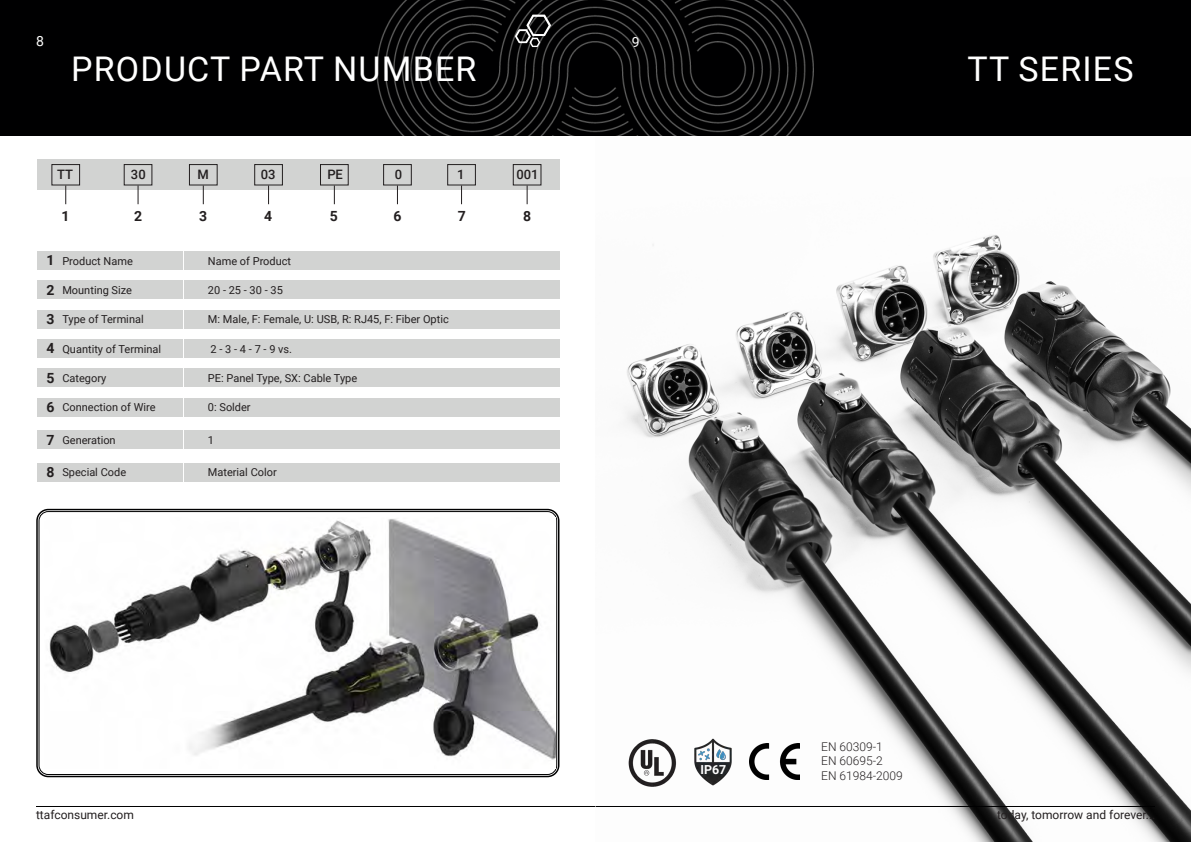
<style>
.page{position:relative;width:1191px;height:842px;background:#fff}
.page>*{position:absolute;margin:0;border:0;box-sizing:border-box;transform-origin:0 0}
.t1{font:34px "Roboto";letter-spacing:.035em;color:#fff}
.t2{font:700 14px "Roboto";color:#231f20}
.t3{font:14px "Roboto";color:#fff}
.t4{font:500 13px "Roboto";color:#231f20}
.t5{font:700 12.4px "Roboto";color:#fff}
.t6{font:12px "Roboto";color:#231f20}
.t7{font:300 12px "Roboto";color:#231f20}
.t8{font:11px "Roboto";color:#231f20}
</style>
<div class="page">
<hr style="left:36px;top:806px;width:1119px;height:1px;background:#000001">
<div style="left:36px;top:509px;width:523px;height:268px;border:2px solid #000001;border-radius:11px"></div>
<div style="left:39px;top:511px;width:518px;height:264px;border:1px solid #000001;border-radius:9px"></div>
<div style="left:0;top:0;width:595px;height:136px;background:#000001"></div>
<div style="left:37px;top:159px;width:522px;height:31px;background:#d2d3d2"></div>
<div style="left:37px;top:251px;width:522px;height:19px;background:#d2d3d2"></div>
<div style="left:37px;top:280px;width:522px;height:19px;background:#d2d3d2"></div>
<div style="left:37px;top:310px;width:522px;height:18px;background:#d2d3d2"></div>
<div style="left:37px;top:339px;width:522px;height:19px;background:#d2d3d2"></div>
<div style="left:37px;top:368px;width:522px;height:19px;background:#d2d3d2"></div>
<div style="left:37px;top:398px;width:522px;height:18px;background:#d2d3d2"></div>
<div style="left:37px;top:430px;width:522px;height:19px;background:#d2d3d2"></div>
<div style="left:37px;top:463px;width:522px;height:18px;background:#d2d3d2"></div>
<img style="left:49px;top:517px;width:507px;height:251px">
<hr style="left:183px;top:240px;width:1px;height:251px;background:#fff">
<div style="left:51px;top:164px;width:29px;height:21px;border:1px solid #231f20"></div>
<svg style="left:65px;top:185px;width:1px;height:19px"></svg>
<div style="left:124px;top:164px;width:28px;height:21px;border:1px solid #231f20"></div>
<svg style="left:138px;top:185px;width:1px;height:19px"></svg>
<div style="left:189px;top:164px;width:29px;height:21px;border:1px solid #231f20"></div>
<svg style="left:203px;top:185px;width:1px;height:19px"></svg>
<div style="left:254px;top:164px;width:29px;height:21px;border:1px solid #231f20"></div>
<svg style="left:268px;top:185px;width:1px;height:19px"></svg>
<div style="left:320px;top:164px;width:29px;height:21px;border:1px solid #231f20"></div>
<svg style="left:334px;top:185px;width:1px;height:19px"></svg>
<div style="left:383px;top:164px;width:29px;height:21px;border:1px solid #231f20"></div>
<svg style="left:397px;top:185px;width:1px;height:19px"></svg>
<div style="left:447px;top:164px;width:29px;height:21px;border:1px solid #231f20"></div>
<svg style="left:461px;top:185px;width:1px;height:19px"></svg>
<div style="left:513px;top:164px;width:28px;height:21px;border:1px solid #231f20"></div>
<svg style="left:526px;top:185px;width:1px;height:19px"></svg>
<div style="left:595px;top:0;width:596px;height:136px;background:#000001"></div>
<img style="left:376px;top:0;width:438px;height:136px">
<svg style="left:514px;top:15px;width:37px;height:32px"></svg>
<img style="left:625px;top:235px;width:566px;height:607px">
<img style="left:749px;top:743px;width:51px;height:37px">
<img style="left:625px;top:732px;width:53px;height:59px">
<img style="left:684px;top:733px;width:57px;height:57px">
<hr style="left:595px;top:806px;width:560px;height:1px;background:#000001">
<p class="t3" style="left:36px;top:31px;width:9px">8</p>
<p class="t3" style="left:632px;top:32px;width:9px">9</p>
<p class="t1" style="left:71px;top:45px;width:407px">PRODUCT PART NUMBER</p>
<p class="t1" style="left:967px;top:45px;width:168px">TT SERIES</p>
<p class="t4" style="left:57px;top:166px;width:17px">TT</p>
<p class="t4" style="left:131px;top:166px;width:16px">30</p>
<p class="t4" style="left:197px;top:166px;width:13px">M</p>
<p class="t4" style="left:261px;top:166px;width:16px">03</p>
<p class="t4" style="left:327px;top:166px;width:17px">PE</p>
<p class="t4" style="left:395px;top:166px;width:9px">0</p>
<p class="t4" style="left:457px;top:166px;width:9px">1</p>
<p class="t4" style="left:516px;top:166px;width:24px">001</p>
<p class="t2" style="left:61px;top:206px;width:10px">1</p>
<p class="t2" style="left:134px;top:206px;width:10px">2</p>
<p class="t2" style="left:199px;top:206px;width:10px">3</p>
<p class="t2" style="left:264px;top:206px;width:10px">4</p>
<p class="t2" style="left:330px;top:206px;width:10px">5</p>
<p class="t2" style="left:393px;top:206px;width:10px">6</p>
<p class="t2" style="left:458px;top:206px;width:10px">7</p>
<p class="t2" style="left:523px;top:206px;width:10px">8</p>
<p class="t2" style="left:46px;top:251px;width:10px">1</p>
<p class="t8" style="left:62px;top:253px;width:72px">Product Name</p>
<p class="t8" style="left:208px;top:253px;width:85px">Name of Product</p>
<p class="t2" style="left:46px;top:280px;width:10px">2</p>
<p class="t2" style="left:46px;top:309px;width:10px">3</p>
<p class="t2" style="left:46px;top:339px;width:10px">4</p>
<p class="t2" style="left:46px;top:368px;width:10px">5</p>
<p class="t2" style="left:46px;top:397px;width:10px">6</p>
<p class="t2" style="left:46px;top:430px;width:10px">7</p>
<p class="t2" style="left:46px;top:462px;width:10px">8</p>
<p class="t8" style="left:62px;top:282px;width:71px">Mounting Size</p>
<p class="t8" style="left:208px;top:282px;width:76px">20 - 25 - 30 - 35</p>
<p class="t8" style="left:62px;top:311px;width:83px">Type of Terminal</p>
<p class="t8" style="left:208px;top:311px;width:242px">M: Male, F: Female, U: USB, R: RJ45, F: Fiber Optic</p>
<p class="t8" style="left:62px;top:341px;width:100px">Quantity of Terminal</p>
<p class="t8" style="left:211px;top:341px;width:83px">2 - 3 - 4 - 7 - 9 vs.</p>
<p class="t8" style="left:62px;top:370px;width:46px">Category</p>
<p class="t8" style="left:208px;top:370px;width:151px">PE: Panel Type, SX: Cable Type</p>
<p class="t8" style="left:62px;top:400px;width:95px">Connection of Wire</p>
<p class="t8" style="left:208px;top:400px;width:44px">0: Solder</p>
<p class="t8" style="left:62px;top:432px;width:55px">Generation</p>
<p class="t8" style="left:208px;top:432px;width:8px">1</p>
<p class="t8" style="left:62px;top:465px;width:65px">Special Code</p>
<p class="t8" style="left:208px;top:465px;width:70px">Material Color</p>
<p class="t5" style="left:700px;top:761px;width:27px">IP67</p>
<p class="t7" style="left:821px;top:738px;width:63px">EN 60309-1</p>
<p class="t7" style="left:821px;top:752px;width:63px">EN 60695-2</p>
<p class="t7" style="left:821px;top:767px;width:83px">EN 61984-2009</p>
<p class="t6" style="left:36px;top:807px;width:99px">ttafconsumer.com</p>
<p class="t6" style="left:1002px;top:807px;width:160px">today, tomorrow and forever ..</p>
<p class="t6" style="left:997px;top:807px;width:160px">today, tomorrow and forever...</p>
</div>
